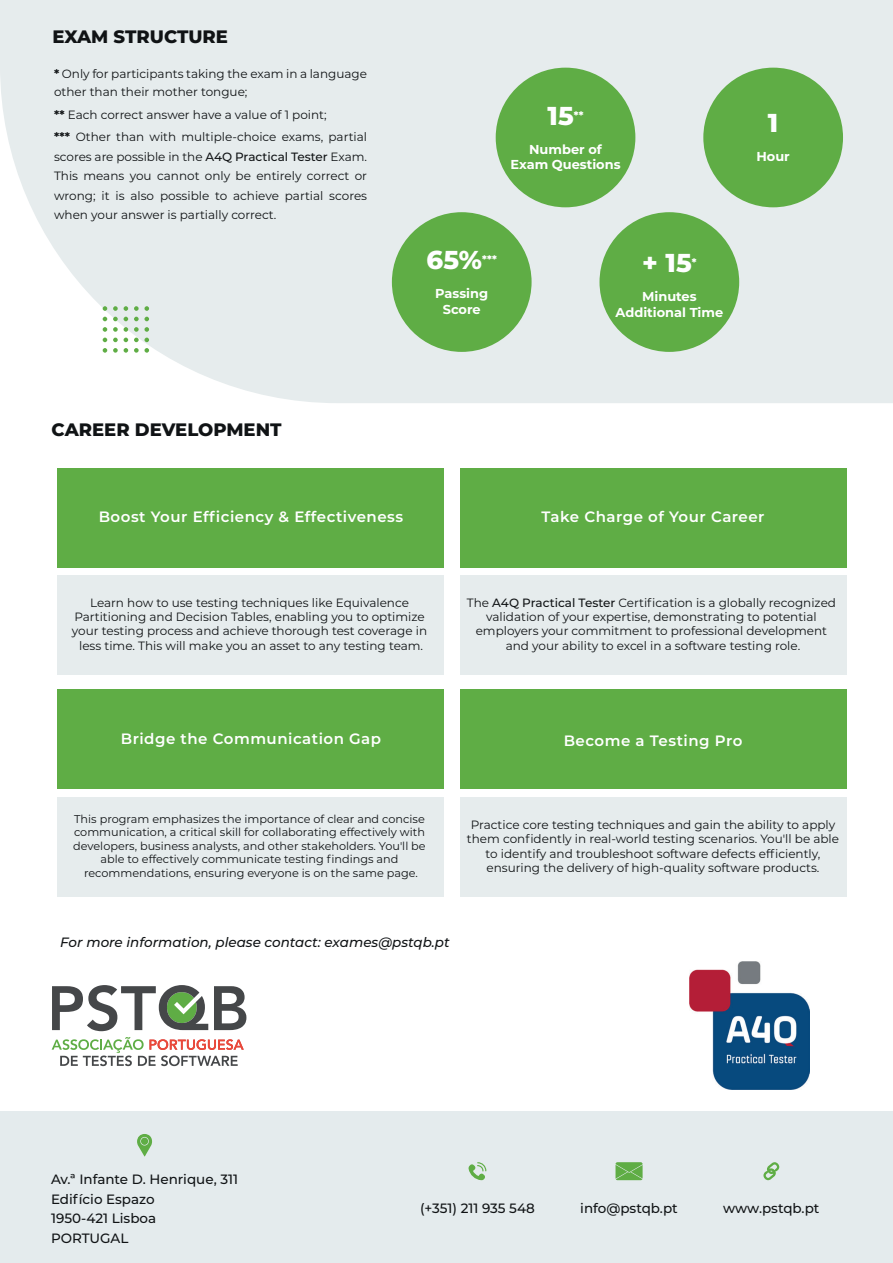
<style>
.page{position:relative;width:893px;height:1263px;background:#fff}
.page>*{position:absolute;margin:0;border:0;box-sizing:border-box;transform-origin:0 0}
.t1{font:800 25.95px "Montserrat";color:#fff}
.t2{font:800 18px "Montserrat";color:#101315}
.t3{font:600 15px "Montserrat";letter-spacing:.035em;color:#fff}
.t4{font:500 13.5px/19.5px "Montserrat";color:#101315}
.t5{font:italic 500 13.5px "Montserrat";color:#101315}
.t6{font:700 12.9px/15.6px "Montserrat";color:#fff;text-align:center}
.t7{font:12px/14.4px "Montserrat";color:#101315;text-align:center}
.t8{font:11.25px/13.5px "Montserrat";color:#101315;text-align:center}
.t9{font:800 10.5px "Montserrat";color:#fff}
.s1{font-weight:700}
.s2{font-weight:500}
</style>
<div class="page">
<svg style="left:0;top:0;width:893px;height:403px;background:#e7edee"></svg>
<div style="left:496px;top:68px;width:139px;height:139px;background:#5fad45;border-radius:50%"></div>
<div style="left:392px;top:212px;width:140px;height:140px;background:#5fad45;border-radius:50%"></div>
<div style="left:703px;top:68px;width:140px;height:139px;background:#5fad45;border-radius:50%"></div>
<div style="left:599px;top:212px;width:140px;height:140px;background:#5fad45;border-radius:50%"></div>
<svg style="left:103px;top:306px;width:4px;height:5px"></svg>
<svg style="left:113px;top:306px;width:5px;height:5px"></svg>
<svg style="left:124px;top:306px;width:4px;height:5px"></svg>
<svg style="left:134px;top:306px;width:15px;height:5px"></svg>
<svg style="left:103px;top:317px;width:4px;height:4px"></svg>
<svg style="left:113px;top:317px;width:5px;height:4px"></svg>
<svg style="left:124px;top:317px;width:4px;height:4px"></svg>
<svg style="left:134px;top:317px;width:15px;height:4px"></svg>
<svg style="left:103px;top:327px;width:4px;height:5px"></svg>
<svg style="left:113px;top:327px;width:5px;height:5px"></svg>
<svg style="left:124px;top:327px;width:4px;height:5px"></svg>
<svg style="left:134px;top:327px;width:15px;height:5px"></svg>
<svg style="left:103px;top:338px;width:4px;height:4px"></svg>
<svg style="left:113px;top:338px;width:5px;height:4px"></svg>
<svg style="left:124px;top:338px;width:4px;height:4px"></svg>
<svg style="left:134px;top:338px;width:15px;height:4px"></svg>
<svg style="left:103px;top:348px;width:4px;height:5px"></svg>
<svg style="left:113px;top:348px;width:5px;height:5px"></svg>
<svg style="left:124px;top:348px;width:4px;height:5px"></svg>
<svg style="left:134px;top:348px;width:15px;height:5px"></svg>
<div style="left:0;top:1111px;width:893px;height:152px;background:#e4ebed"></div>
<svg style="left:615px;top:1162px;width:28px;height:18px"></svg>
<svg style="left:468px;top:1162px;width:18px;height:18px"></svg>
<svg style="left:763px;top:1162px;width:16px;height:18px"></svg>
<svg style="left:137px;top:1134px;width:15px;height:22px"></svg>
<svg style="left:214px;top:986px;width:32px;height:44px"></svg>
<svg style="left:52px;top:985px;width:156px;height:46px"></svg>
<svg style="left:52px;top:1037px;width:192px;height:29px"></svg>
<img style="left:690px;top:962px;width:120px;height:127px">
<div style="left:460px;top:468px;width:386px;height:99px;background:#5fad45"></div>
<div style="left:58px;top:468px;width:386px;height:99px;background:#5fad45"></div>
<div style="left:58px;top:575px;width:386px;height:99px;background:#e6eced"></div>
<div style="left:460px;top:575px;width:386px;height:99px;background:#e6eced"></div>
<div style="left:58px;top:690px;width:386px;height:99px;background:#5fad45"></div>
<div style="left:58px;top:797px;width:386px;height:99px;background:#e6eced"></div>
<div style="left:460px;top:690px;width:386px;height:99px;background:#5fad45"></div>
<div style="left:460px;top:797px;width:386px;height:99px;background:#e6eced"></div>
<h2 class="t2" style="left:53px;top:23px;width:177px">EXAM STRUCTURE</h2>
<p class="t7" style="left:54px;top:64px;width:315px;line-height:18px;text-align:left"><span class="s1">*</span> Only for participants taking the exam in a language other than their mother tongue;</p>
<p class="t7" style="left:54px;top:103px;width:315px;line-height:22.5px;text-align:left"><span class="s1">**</span> Each correct answer have a value of 1 point;<br><span class="s1">***</span> Other than with multiple-choice exams, partial</p>
<p class="t7" style="left:54px;top:146px;width:315px;line-height:19.5px;text-align:justify">scores are possible in the <span class="s2">A4Q Practical Tester</span> Exam.<br>This means you cannot only be entirely correct or wrong; it is also possible to achieve partial scores when your answer is partially correct.</p>
<h2 class="t2" style="left:52px;top:416px;width:231px">CAREER DEVELOPMENT</h2>
<h1 class="t1" style="left:548px;top:96px;width:28px">15</h1>
<p class="t9" style="left:574px;top:107px;width:11px">**</p>
<p class="t6" style="left:510px;top:140px;width:112px">Number of<br>Exam Questions</p>
<h1 class="t1" style="left:427px;top:241px;width:57px">65%</h1>
<p class="t9" style="left:482px;top:252px;width:16px">***</p>
<p class="t6" style="left:435px;top:285px;width:54px">Passing<br>Score</p>
<h1 class="t1" style="left:642px;top:244px;width:51px">+ 15</h1>
<p class="t9" style="left:692px;top:255px;width:6px">*</p>
<p class="t6" style="left:616px;top:288px;width:109px">Minutes<br>Additional Time</p>
<h1 class="t1" style="left:768px;top:104px;width:12px">1</h1>
<p class="t6" style="left:756px;top:148px;width:35px">Hour</p>
<p class="t3" style="left:99px;top:506px;width:306px">Boost Your Efficiency &amp; Effectiveness</p>
<p class="t3" style="left:541px;top:506px;width:225px">Take Charge of Your Career</p>
<p class="t7" style="left:72px;top:595px;width:357px">Learn how to use testing techniques like Equivalence Partitioning and Decision Tables, enabling you to optimize your testing process and achieve thorough test coverage in less time. This will make you an asset to any testing team.</p>
<p class="t7" style="left:467px;top:595px;width:371px">The <span class="s2">A4Q Practical Tester</span> Certification is a globally recognized validation of your expertise, demonstrating to potential employers your commitment to professional development and your ability to excel in a software testing role.</p>
<p class="t3" style="left:121px;top:728px;width:262px">Bridge the Communication Gap</p>
<p class="t3" style="left:564px;top:730px;width:180px">Become a Testing Pro</p>
<p class="t8" style="left:73px;top:812px;width:354px">This program emphasizes the importance of clear and concise communication, a critical skill for collaborating effectively with developers, business analysts, and other stakeholders. You'll be able to effectively communicate testing findings and recommendations, ensuring everyone is on the same page.</p>
<p class="t7" style="left:467px;top:817px;width:374px">Practice core testing techniques and gain the ability to apply them confidently in real-world testing scenarios. You'll be able to identify and troubleshoot software defects efficiently, ensuring the delivery of high-quality software products.</p>
<p class="t5" style="left:60px;top:933px;width:391px">For more information, please contact: exames@pstqb.pt</p>
<p class="t4" style="left:51px;top:1169px;width:189px">Av.ª Infante D. Henrique, 311<br>Edifício Espazo<br>1950-421 Lisboa<br>PORTUGAL</p>
<p class="t4" style="left:420px;top:1198px;width:116px">(+351) 211 935 548</p>
<p class="t4" style="left:580px;top:1198px;width:99px">info@pstqb.pt</p>
<p class="t4" style="left:723px;top:1198px;width:98px">www.pstqb.pt</p>
</div>
